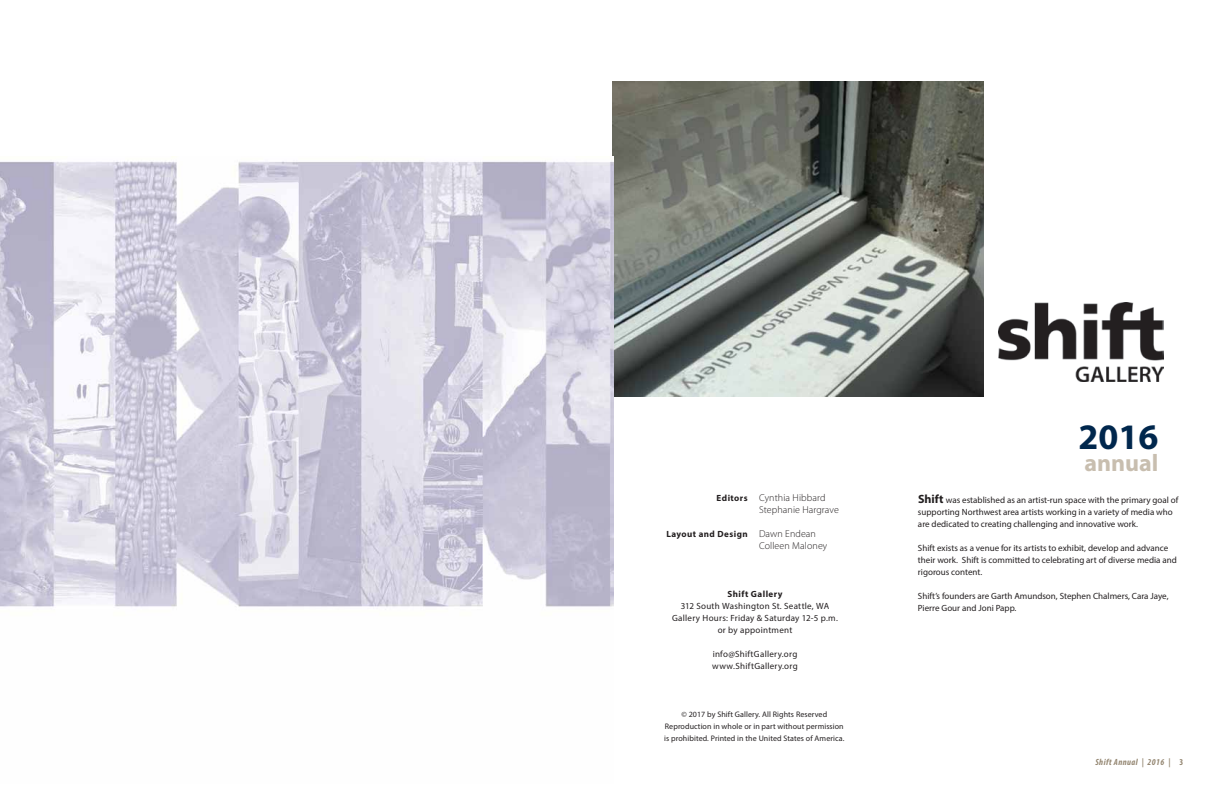
<style>
.page{position:relative;width:1224px;height:792px;background:#fff}
.page>*{position:absolute;margin:0;border:0;box-sizing:border-box;transform-origin:0 0}
.t1{font:700 36px "Myriad Pro";color:#00274d}
.t2{font:700 24px "Myriad Pro";color:#c8beaf}
.t3{font:300 10px/12px "Myriad Pro";letter-spacing:.01em;color:#231f20}
.t4{font:9px/12px "Myriad Pro";color:#231f20}
.t5{font:9px/12px "Myriad Pro";letter-spacing:.025em;color:#231f20;text-align:center}
.t6{font:9px/12px "Myriad Pro";letter-spacing:.03em;color:#231f20}
.t7{font:700 9px "Myriad Pro";letter-spacing:.05em;color:#231f20}
.t8{font:italic 700 condensed 9px "Myriad Pro";letter-spacing:.05em;color:#948671}
.t9{font:8px/12px "Myriad Pro";letter-spacing:.01em;color:#231f20;text-align:center}
.s1{font-weight:700;font-size:12px}
.s2{font-style:normal}
</style>
<div class="page">
<img style="left:999px;top:303px;width:164px;height:79px">
<img style="left:612px;top:81px;width:371px;height:315px">
<img style="left:0;top:156px;width:614px;height:451px">
<p class="t7" style="left:717px;top:492px;width:33px">Editors</p>
<p class="t7" style="left:666px;top:528px;width:83px">Layout and Design</p>
<p class="t3" style="left:759px;top:492px;width:81px">Cynthia Hibbard<br>Stephanie Hargrave</p>
<p class="t3" style="left:759px;top:528px;width:70px">Dawn Endean<br>Colleen Maloney</p>
<p class="t7" style="left:727px;top:588px;width:57px">Shift Gallery</p>
<p class="t5" style="left:672px;top:600px;width:167px">312 South Washington St. Seattle, WA<br>Gallery Hours: Friday &amp; Saturday 12-5 p.m. or by appointment</p>
<p class="t6" style="left:712px;top:648px;width:87px">info@ShiftGallery.org www.ShiftGallery.org</p>
<p class="t9" style="left:664px;top:708px;width:182px">© 2017 by Shift Gallery. All Rights Reserved<br>Reproduction in whole or in part without permission is prohibited. Printed in the United States of America.</p>
<h1 class="t1" style="left:1079px;top:413px;width:81px">2016</h1>
<h2 class="t2" style="left:1084px;top:447px;width:76px">annual</h2>
<p class="t4" style="left:918px;top:494px;width:262px"><span class="s1">Shift</span> was established as an artist-run space with the primary goal of supporting Northwest area artists working in a variety of media who are dedicated to creating challenging and innovative work.</p>
<p class="t4" style="left:918px;top:542px;width:260px">Shift exists as a venue for its artists to exhibit, develop and advance their work. Shift is committed to celebrating art of diverse media and rigorous content.</p>
<p class="t4" style="left:918px;top:590px;width:252px">Shift’s founders are Garth Amundson, Stephen Chalmers, Cara Jaye,<br>Pierre Gour and Joni Papp.</p>
<p class="t8" style="left:1095px;top:757px;width:89px">Shift Annual | 2016 | <span class="s2">3</span></p>
</div>
